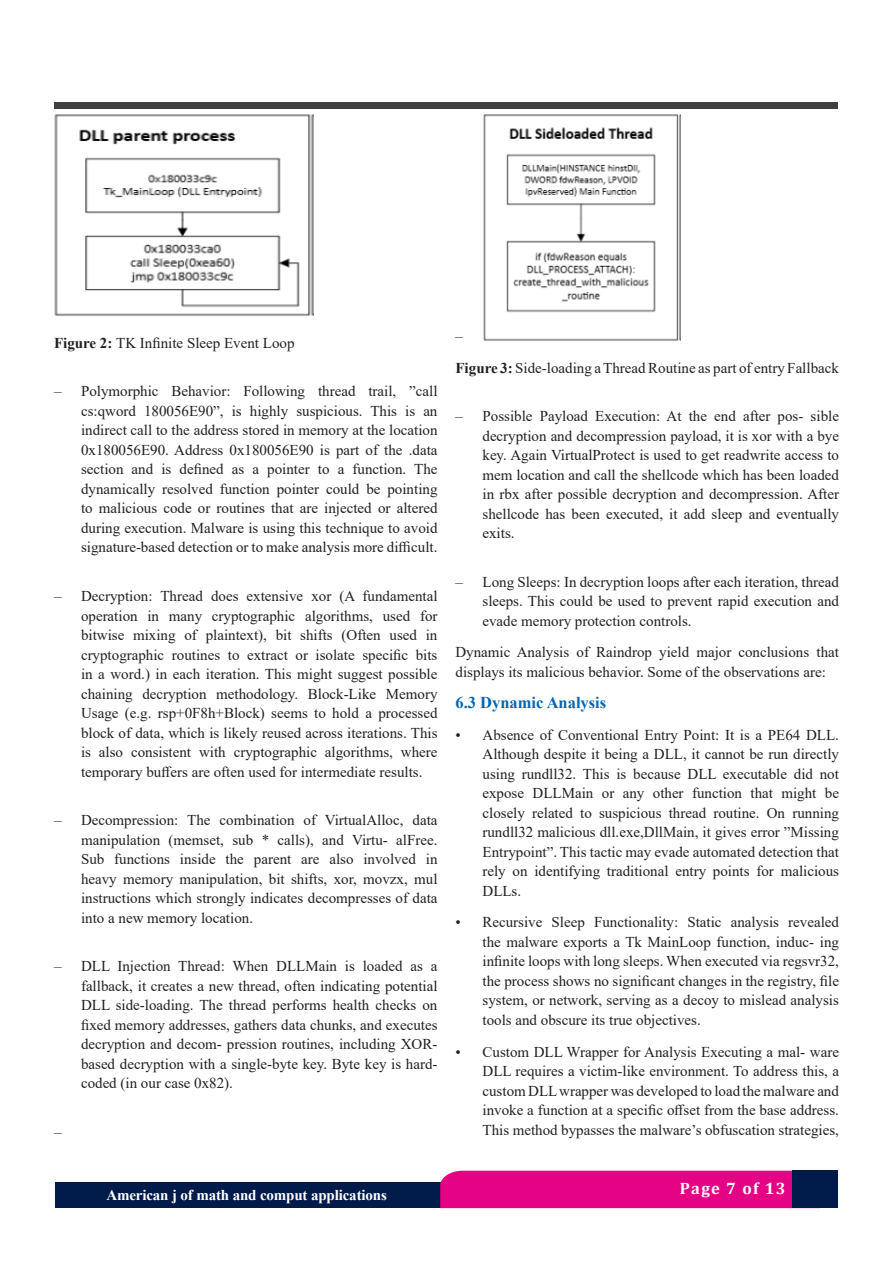
<style>
.page{position:relative;width:893px;height:1263px;background:#fff}
.page>*{position:absolute;margin:0;border:0;box-sizing:border-box;transform-origin:0 0}
.t1{font:700 16.5px "Times New Roman";color:#0166b3}
.t2{font:700 16.5px "Cambria";letter-spacing:.08em;color:#fff}
.t3{font:15px/19.5px "Times New Roman";color:#231f20;text-align:justify}
.t4{font:700 15px "Times New Roman";letter-spacing:-.01em;color:#fff}
.s1{font-weight:700}
</style>
<div class="page">
<div style="left:54px;top:103px;width:783px;height:5px;background:#3f3e40"></div>
<div style="left:55px;top:1182px;width:765px;height:26px;background:#001a49"></div>
<div style="left:440px;top:1171px;width:352px;height:37px;background:#e40385"></div>
<div style="left:792px;top:1171px;width:46px;height:37px;background:#001a49"></div>
<img style="left:55px;top:115px;width:259px;height:201px">
<img style="left:483px;top:115px;width:198px;height:226px">
<p class="t3" style="left:54px;top:332px;width:242px"><span class="s1">Figure 2:</span> TK Infinite Sleep Event Loop</p>
<p class="t3" style="left:81px;top:381px;width:358px;text-indent:-27px">– Polymorphic Behavior: Following thread trail, ”call cs:qword 180056E90”, is highly suspicious. This is an indirect call to the address stored in memory at the location 0x180056E90. Address 0x180056E90 is part of the .data section and is defined as a pointer to a function. The dynamically resolved function pointer could be pointing to malicious code or routines that are injected or altered during execution. Malware is using this technique to avoid signature-based detection or to make analysis more difficult.</p>
<p class="t3" style="left:81px;top:586px;width:358px;text-indent:-27px">– Decryption: Thread does extensive xor (A fundamental operation in many cryptographic algorithms, used for bitwise mixing of plaintext), bit shifts (Often used in cryptographic routines to extract or isolate specific bits in a word.) in each iteration. This might suggest possible chaining decryption methodology. Block-Like Memory Usage (e.g. rsp+0F8h+Block) seems to hold a processed block of data, which is likely reused across iterations. This is also consistent with cryptographic algorithms, where temporary buffers are often used for intermediate results.</p>
<p class="t3" style="left:81px;top:810px;width:358px;text-indent:-27px">– Decompression: The combination of VirtualAlloc, data manipulation (memset, sub * calls), and Virtu- alFree.<br>Sub functions inside the parent are also involved in heavy memory manipulation, bit shifts, xor, movzx, mul instructions which strongly indicates decompresses of data into a new memory location.</p>
<p class="t3" style="left:81px;top:956px;width:358px;text-indent:-27px">– DLL Injection Thread: When DLLMain is loaded as a fallback, it creates a new thread, often indicating potential DLL side-loading. The thread performs health checks on fixed memory addresses, gathers data chunks, and executes decryption and decom- pression routines, including XOR&shy;based decryption with a single-byte key. Byte key is hard&shy;coded (in our case 0x82).</p>
<p class="t3" style="left:54px;top:1122px;width:9px">–</p>
<p class="t3" style="left:455px;top:326px;width:9px">–</p>
<p class="t3" style="left:455px;top:357px;width:385px"><span class="s1">Figure 3:</span> Side-loading a Thread Routine as part of entry Fallback</p>
<p class="t3" style="left:482px;top:406px;width:358px;text-indent:-27px">– Possible Payload Execution: At the end after pos- sible decryption and decompression payload, it is xor with a bye key. Again VirtualProtect is used to get readwrite access to mem location and call the shellcode which has been loaded in rbx after possible decryption and decompression. After shellcode has been executed, it add sleep and eventually exits.</p>
<p class="t3" style="left:482px;top:572px;width:358px;text-indent:-27px">– Long Sleeps: In decryption loops after each iteration, thread sleeps. This could be used to prevent rapid execution and evade memory protection controls.</p>
<p class="t3" style="left:455px;top:642px;width:385px">Dynamic Analysis of Raindrop yield major conclusions that displays its malicious behavior. Some of the observations are:</p>
<p class="t1" style="left:455px;top:691px;width:152px">6.3 Dynamic Analysis</p>
<p class="t3" style="left:482px;top:725px;width:358px;text-indent:-27px">• Absence of Conventional Entry Point: It is a PE64 DLL.<br>Although despite it being a DLL, it cannot be run directly using rundll32. This is because DLL executable did not expose DLLMain or any other function that might be closely related to suspicious thread routine. On running rundll32 malicious dll.exe,DllMain, it gives error ”Missing Entrypoint”. This tactic may evade automated detection that rely on identifying traditional entry points for malicious DLLs.</p>
<p class="t3" style="left:482px;top:912px;width:358px;text-indent:-27px">• Recursive Sleep Functionality: Static analysis revealed the malware exports a Tk MainLoop function, induc- ing infinite loops with long sleeps. When executed via regsvr32, the process shows no significant changes in the registry, file system, or network, serving as a decoy to mislead analysis tools and obscure its true objectives.</p>
<p class="t3" style="left:482px;top:1041px;width:358px;text-indent:-27px">• Custom DLL Wrapper for Analysis Executing a mal- ware DLL requires a victim-like environment. To address this, a custom DLL wrapper was developed to load the malware and invoke a function at a specific offset from the base address.<br>This method bypasses the malware’s obfuscation strategies,</p>
<p class="t4" style="left:106px;top:1184px;width:282px">American j of math and comput applications</p>
<p class="t2" style="left:680px;top:1177px;width:107px">Page 7 of 13</p>
</div>
